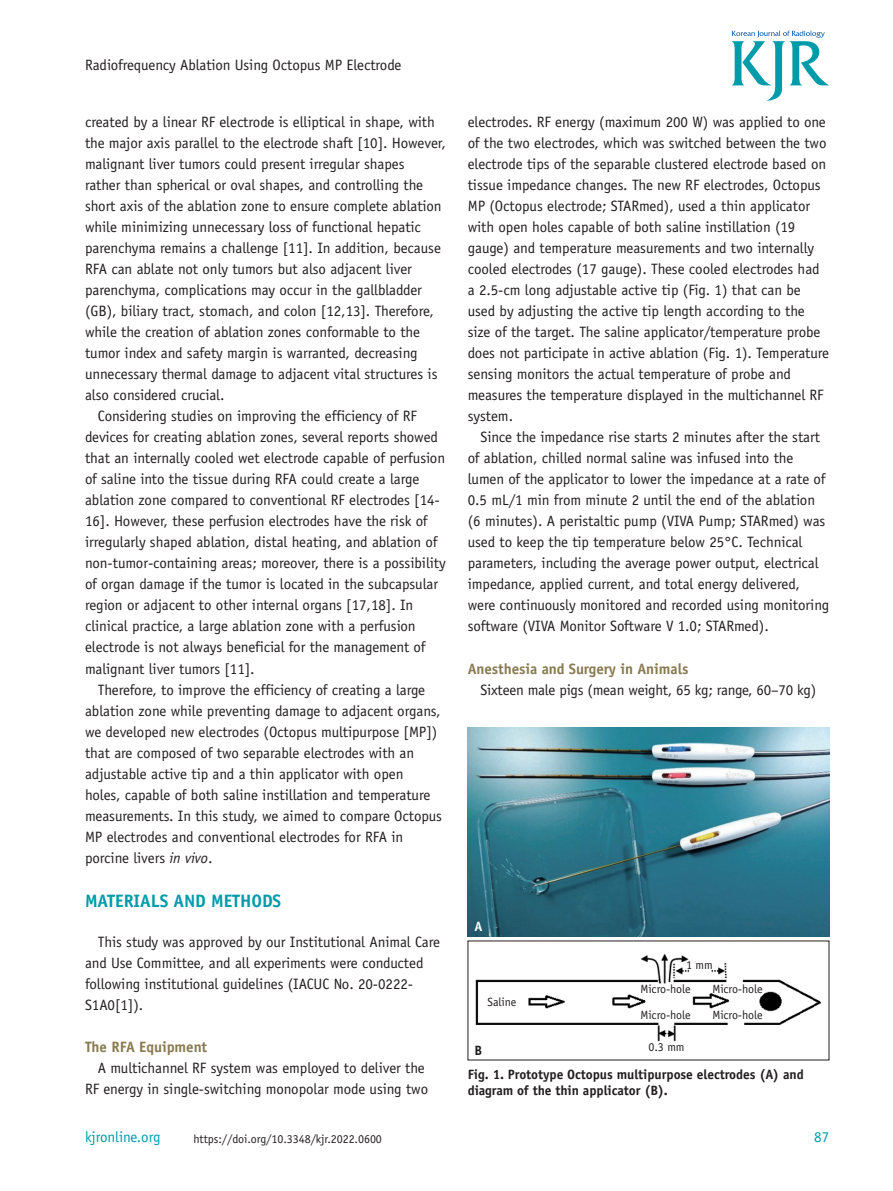
<style>
.page{position:relative;width:893px;height:1191px;background:#fff}
.page>*{position:absolute;margin:0;border:0;box-sizing:border-box;transform-origin:0 0}
.t1{font:700 18px "Officina Sans Std";letter-spacing:-.005em;color:#009caa}
.t2{font:15px/21px "Officina Sans Std";letter-spacing:-.005em;color:#231f20}
.t3{font:700 15px "Officina Sans Std";letter-spacing:-.005em;color:#887a51}
.t4{font:15px "Officina Sans Std";letter-spacing:-.005em;color:#009caa}
.t5{font:700 13.5px/16.2px "Officina Sans Std";letter-spacing:-.005em;color:#231f20}
.t6{font:700 13.5px "Officina Sans Std";color:#fff}
.t7{font:12px "Officina Sans Std";letter-spacing:-.005em;color:#231f20}
.s1{font-style:italic}
</style>
<div class="page">
<svg style="left:732px;top:31px;width:97px;height:70px"></svg>
<img style="left:468px;top:727px;width:361px;height:209px">
<img style="left:475px;top:953px;width:346px;height:89px">
<p class="t2" style="left:85px;top:54px;width:318px">Radiofrequency Ablation Using Octopus MP Electrode</p>
<p class="t2" style="left:85px;top:112px;width:351px">created by a linear RF electrode is elliptical in shape, with</p>
<p class="t2" style="left:85px;top:133px;width:362px">the major axis parallel to the electrode shaft [10]. However,</p>
<p class="t2" style="left:85px;top:154px;width:321px">malignant liver tumors could present irregular shapes</p>
<p class="t2" style="left:85px;top:175px;width:340px">rather than spherical or oval shapes, and controlling the</p>
<p class="t2" style="left:85px;top:196px;width:358px">short axis of the ablation zone to ensure complete ablation</p>
<p class="t2" style="left:85px;top:217px;width:337px">while minimizing unnecessary loss of functional hepatic</p>
<p class="t2" style="left:85px;top:238px;width:357px">parenchyma remains a challenge [11]. In addition, because</p>
<p class="t2" style="left:85px;top:259px;width:328px">RFA can ablate not only tumors but also adjacent liver</p>
<p class="t2" style="left:85px;top:280px;width:338px">parenchyma, complications may occur in the gallbladder</p>
<p class="t2" style="left:85px;top:301px;width:350px">(GB), biliary tract, stomach, and colon [12,13]. Therefore,</p>
<p class="t2" style="left:85px;top:322px;width:336px">while the creation of ablation zones conformable to the</p>
<p class="t2" style="left:85px;top:343px;width:334px">tumor index and safety margin is warranted, decreasing</p>
<p class="t2" style="left:85px;top:364px;width:354px">unnecessary thermal damage to adjacent vital structures is</p>
<p class="t2" style="left:85px;top:385px;width:141px">also considered crucial.</p>
<p class="t2" style="left:98px;top:406px;width:321px">Considering studies on improving the efficiency of RF</p>
<p class="t2" style="left:85px;top:427px;width:354px">devices for creating ablation zones, several reports showed</p>
<p class="t2" style="left:85px;top:448px;width:362px">that an internally cooled wet electrode capable of perfusion</p>
<p class="t2" style="left:85px;top:469px;width:336px">of saline into the tissue during RFA could create a large</p>
<p class="t2" style="left:85px;top:490px;width:356px">ablation zone compared to conventional RF electrodes [14-</p>
<p class="t2" style="left:85px;top:511px;width:344px">16]. However, these perfusion electrodes have the risk of</p>
<p class="t2" style="left:85px;top:532px;width:354px">irregularly shaped ablation, distal heating, and ablation of</p>
<p class="t2" style="left:85px;top:553px;width:362px">non-tumor-containing areas; moreover, there is a possibility</p>
<p class="t2" style="left:85px;top:574px;width:355px">of organ damage if the tumor is located in the subcapsular</p>
<p class="t2" style="left:85px;top:595px;width:330px">region or adjacent to other internal organs [17,18]. In</p>
<p class="t2" style="left:85px;top:616px;width:332px">clinical practice, a large ablation zone with a perfusion</p>
<p class="t2" style="left:85px;top:637px;width:342px">electrode is not always beneficial for the management of</p>
<p class="t2" style="left:85px;top:658px;width:171px">malignant liver tumors [11].</p>
<p class="t2" style="left:98px;top:679px;width:329px">Therefore, to improve the efficiency of creating a large</p>
<p class="t2" style="left:85px;top:700px;width:357px">ablation zone while preventing damage to adjacent organs,</p>
<p class="t2" style="left:85px;top:721px;width:354px">we developed new electrodes (Octopus multipurpose [MP])</p>
<p class="t2" style="left:85px;top:742px;width:331px">that are composed of two separable electrodes with an</p>
<p class="t2" style="left:85px;top:763px;width:320px">adjustable active tip and a thin applicator with open</p>
<p class="t2" style="left:85px;top:784px;width:347px">holes, capable of both saline instillation and temperature</p>
<p class="t2" style="left:85px;top:805px;width:359px">measurements. In this study, we aimed to compare Octopus</p>
<p class="t2" style="left:85px;top:826px;width:320px">MP electrodes and conventional electrodes for RFA in</p>
<p class="t2" style="left:85px;top:847px;width:129px">porcine livers <span class="s1">in vivo</span>.</p>
<p class="t1" style="left:85px;top:889px;width:198px">MATERIALS AND METHODS</p>
<p class="t2" style="left:85px;top:931px;width:357px;text-indent:13px">This study was approved by our Institutional Animal Care and Use Committee, and all experiments were conducted following institutional guidelines (IACUC No. 20-0222- S1A0[1]).</p>
<p class="t3" style="left:85px;top:1037px;width:124px">The RFA Equipment</p>
<p class="t2" style="left:85px;top:1057px;width:345px;text-align:right">A multichannel RF system was employed to deliver the<br>RF energy in single-switching monopolar mode using two</p>
<p class="t4" style="left:85px;top:1128px;width:77px">kjronline.org</p>
<p class="t7" style="left:194px;top:1132px;width:190px">https://doi.org/10.3348/kjr.2022.0600</p>
<p class="t2" style="left:468px;top:112px;width:363px">electrodes. RF energy (maximum 200 W) was applied to one of the two electrodes, which was switched between the two electrode tips of the separable clustered electrode based on tissue impedance changes. The new RF electrodes, Octopus MP (Octopus electrode; STARmed), used a thin applicator with open holes capable of both saline instillation (19 gauge) and temperature measurements and two internally cooled electrodes (17 gauge). These cooled electrodes had a 2.5-cm long adjustable active tip (Fig. 1) that can be used by adjusting the active tip length according to the size of the target. The saline applicator/temperature probe does not participate in active ablation (Fig. 1). Temperature sensing monitors the actual temperature of probe and measures the temperature displayed in the multichannel RF system.</p>
<p class="t2" style="left:468px;top:427px;width:363px;text-indent:13px">Since the impedance rise starts 2 minutes after the start of ablation, chilled normal saline was infused into the lumen of the applicator to lower the impedance at a rate of 0.5 mL/1 min from minute 2 until the end of the ablation (6 minutes). A peristaltic pump (VIVA Pump; STARmed) was used to keep the tip temperature below 25°C. Technical parameters, including the average power output, electrical impedance, applied current, and total energy delivered, were continuously monitored and recorded using monitoring software (VIVA Monitor Software V 1.0; STARmed).</p>
<p class="t3" style="left:468px;top:659px;width:222px">Anesthesia and Surgery in Animals</p>
<p class="t2" style="left:480px;top:679px;width:337px">Sixteen male pigs (mean weight, 65 kg; range, 60–70 kg)</p>
<p class="t6" style="left:474px;top:918px;width:10px">A</p>
<p class="t7" style="left:488px;top:994px;width:30px">Saline</p>
<p class="t7" style="left:686px;top:957px;width:28px">1 mm</p>
<p class="t7" style="left:641px;top:982px;width:52px">Micro-hole</p>
<p class="t7" style="left:712px;top:982px;width:52px">Micro-hole</p>
<p class="t7" style="left:641px;top:1007px;width:52px">Micro-hole</p>
<p class="t7" style="left:712px;top:1007px;width:52px">Micro-hole</p>
<p class="t5" style="left:474px;top:1042px;width:9px">B</p>
<p class="t7" style="left:648px;top:1039px;width:38px">0.3 mm</p>
<p class="t5" style="left:468px;top:1066px;width:337px">Fig. 1. Prototype Octopus multipurpose electrodes (A) and diagram of the thin applicator (B).</p>
<p class="t4" style="left:814px;top:1128px;width:16px">87</p>
</div>
